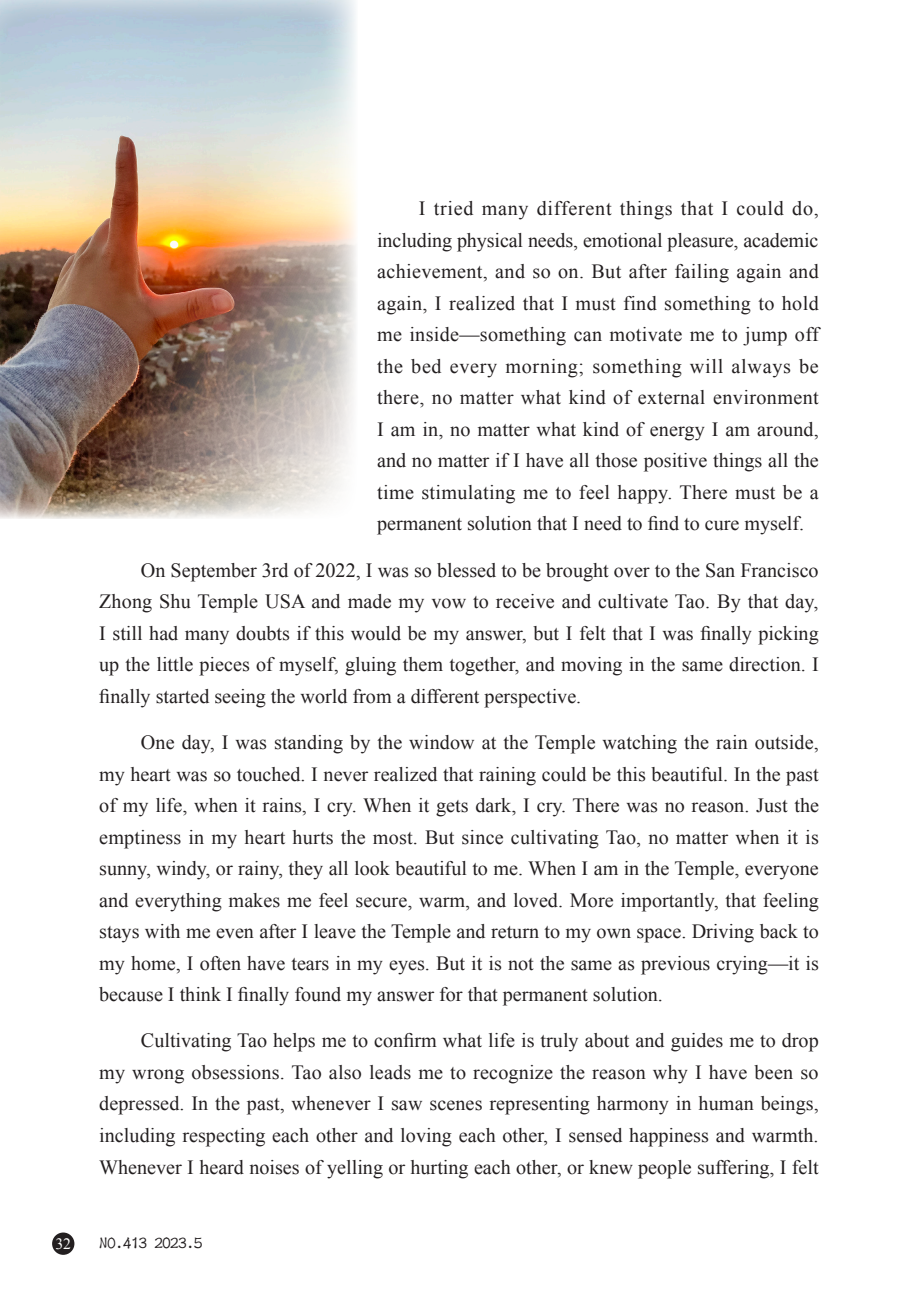
<style>
.page{position:relative;width:918px;height:1290px;background:#fff}
.page>*{position:absolute;margin:0;border:0;box-sizing:border-box;transform-origin:0 0}
._03_內文樣式{font:20.12px/31.5px "Times New Roman";color:#231f20;text-align:justify}
.t1{font:700 17.5px "AR Li Shu B5";letter-spacing:-.05em;color:#231f20}
.t2{font:15.75px "Times New Roman";color:#fff}
</style>
<div class="page">
<div style="left:52px;top:1232px;width:22px;height:23px;background:#231f20;border-radius:50%"></div>
<img style="left:0;top:0;width:356px;height:518px">
<p class="_03_內文樣式" style="left:377px;top:192px;width:443px;text-indent:42px">I tried many different things that I could do, including physical needs, emotional pleasure, academic achievement, and so on. But after failing again and again, I realized that I must find something to hold me inside—something can motivate me to jump off the bed every morning; something will always be there, no matter what kind of external environment I am in, no matter what kind of energy I am around, and no matter if I have all those positive things all the time stimulating me to feel happy. There must be a permanent solution that I need to find to cure myself.</p>
<p class="_03_內文樣式" style="left:99px;top:554px;width:721px;text-indent:42px">On September 3rd of 2022, I was so blessed to be brought over to the San Francisco Zhong Shu Temple USA and made my vow to receive and cultivate Tao. By that day, I still had many doubts if this would be my answer, but I felt that I was finally picking up the little pieces of myself, gluing them together, and moving in the same direction. I finally started seeing the world from a different perspective.</p>
<p class="_03_內文樣式" style="left:99px;top:726px;width:721px;text-indent:42px">One day, I was standing by the window at the Temple watching the rain outside, my heart was so touched. I never realized that raining could be this beautiful. In the past of my life, when it rains, I cry. When it gets dark, I cry. There was no reason. Just the emptiness in my heart hurts the most. But since cultivating Tao, no matter when it is sunny, windy, or rainy, they all look beautiful to me. When I am in the Temple, everyone and everything makes me feel secure, warm, and loved. More importantly, that feeling stays with me even after I leave the Temple and return to my own space. Driving back to my home, I often have tears in my eyes. But it is not the same as previous crying—it is because I think I finally found my answer for that permanent solution.</p>
<p class="_03_內文樣式" style="left:99px;top:1025px;width:721px;text-indent:42px">Cultivating Tao helps me to confirm what life is truly about and guides me to drop my wrong obsessions. Tao also leads me to recognize the reason why I have been so depressed. In the past, whenever I saw scenes representing harmony in human beings, including respecting each other and loving each other, I sensed happiness and warmth.<br>Whenever I heard noises of yelling or hurting each other, or knew people suffering, I felt</p>
<p class="t2" style="left:55px;top:1233px;width:17px">32</p>
<p class="t1" style="left:99px;top:1233px;width:105px">NO.413 2023.5</p>
</div>
